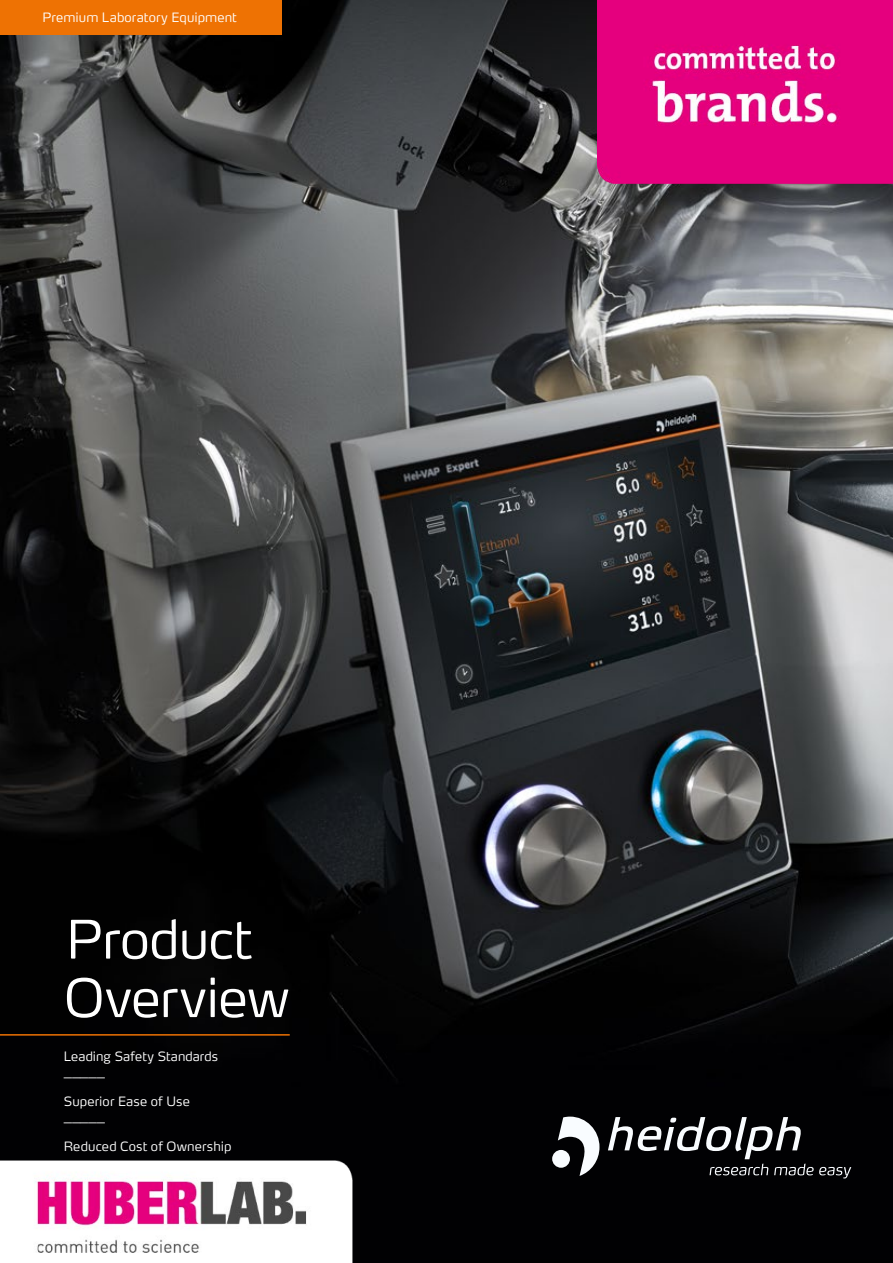
<style>
.page{position:relative;width:893px;height:1263px;background:#fff}
.page>*{position:absolute;margin:0;border:0;box-sizing:border-box;transform-origin:0 0}
.t1{font:300 52.5px/58.5px "Max OT";letter-spacing:-.015em;color:#fff}
.t2{font:300 16.5px "Max OT";color:#fff}
.t3{font:300 12.75px "Max OT";letter-spacing:.01em;color:#fff}
.t4{font:300 12.75px "Max";letter-spacing:.01em;color:#fff}
</style>
<div class="page">
<img style="left:0;top:0;width:893px;height:1263px">
<svg style="left:558px;top:1116px;width:41px;height:60px"></svg>
<div style="left:552px;top:1150px;width:18px;height:18px;background:#f9fcff;border-radius:50%"></div>
<svg style="left:608px;top:1117px;width:243px;height:61px;background:#2c2d2f"></svg>
<hr style="left:0;top:1034px;width:290px;height:1px;background:#ee7203">
<div style="left:0;top:0;width:282px;height:34px;background:#ee7203"></div>
<img style="left:598px;top:0;width:295px;height:183px">
<img style="left:0;top:1161px;width:352px;height:102px">
<p class="t3" style="left:43px;top:10px;width:196px">Premium Laboratory Equipment</p>
<h1 class="t1" style="left:64px;top:909px;width:227px">Product<br>Overview</h1>
<p class="t4" style="left:64px;top:1048px;width:156px">Leading Safety Standards</p>
<p class="t2" style="left:64px;top:1058px;width:43px">_____</p>
<p class="t3" style="left:64px;top:1093px;width:128px">Superior Ease of Use</p>
<p class="t2" style="left:64px;top:1103px;width:43px">_____</p>
<p class="t3" style="left:64px;top:1138px;width:169px">Reduced Cost of Ownership</p>
</div>
